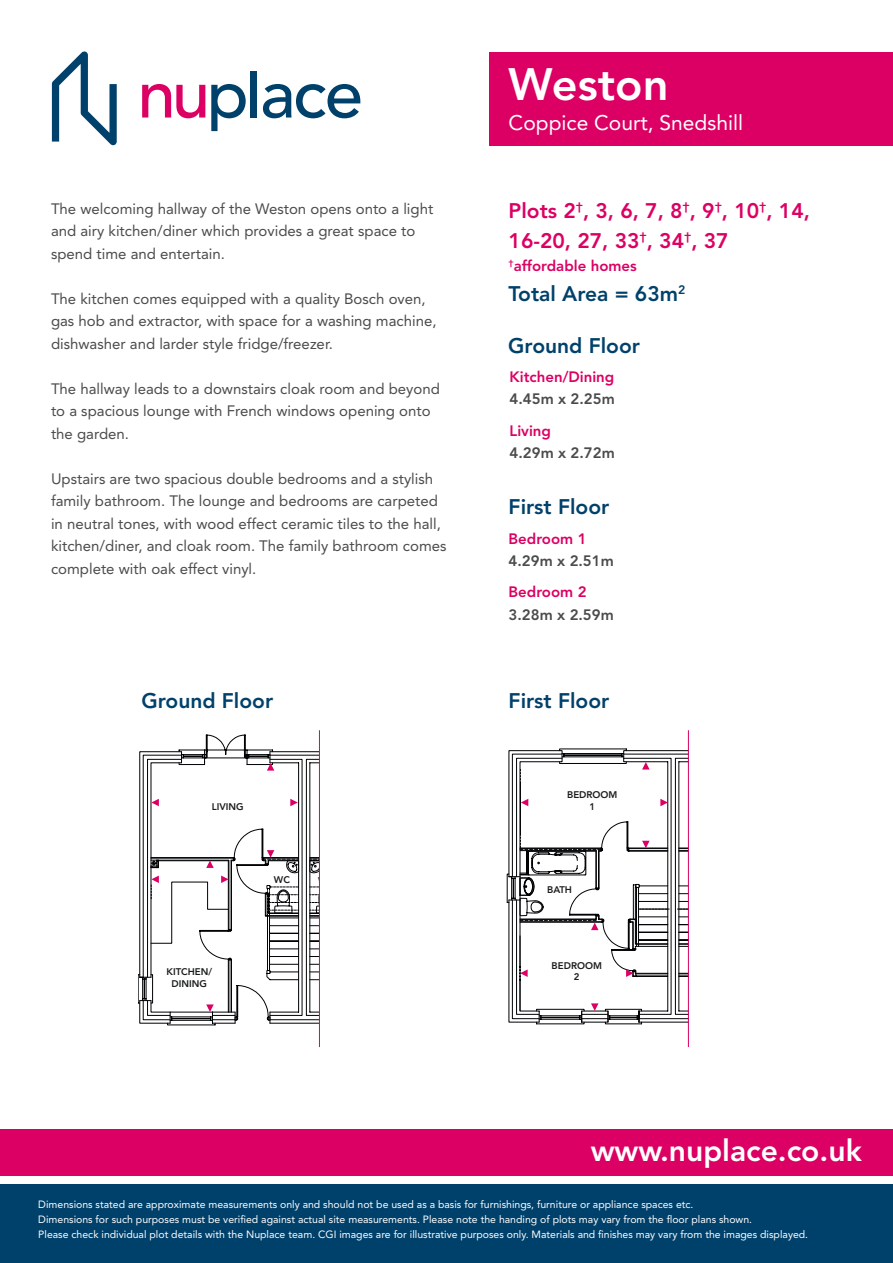
<style>
.page{position:relative;width:893px;height:1263px;background:#fff}
.page>*{position:absolute;margin:0;border:0;box-sizing:border-box;transform-origin:0 0}
.t1{font:800 45px "Avenir LT Std";color:#fff}
.t2{font:800 30px "Avenir LT Std";color:#fff}
.t3{font:800 21px "Avenir LT Std";color:#00416b}
.t4{font:800 21px/30px "Avenir LT Std";color:#dc0064}
.t5{font:21px "Avenir LT Std";color:#fff}
.t6{font:15px/22.5px "Avenir LT Std";color:#4b4b4d}
.t7{font:800 15px "Avenir LT Std";color:#dc0064}
.t8{font:800 15px "Avenir LT Std";color:#4b4b4d}
.t9{font:10.5px/15px "Avenir LT Std";color:#fff}
.t10{font:800 9.6px/11.6px "Avenir LT Std";color:#1a1d1c;text-align:center}
</style>
<div class="page">
<div style="left:0;top:1184px;width:893px;height:79px;background:#00416b"></div>
<div style="left:0;top:1129px;width:893px;height:47px;background:#dc0064"></div>
<svg style="left:52px;top:51px;width:65px;height:94px"></svg>
<svg style="left:142px;top:84px;width:63px;height:34px"></svg>
<svg style="left:211px;top:84px;width:35px;height:47px"></svg>
<div style="left:250px;top:71px;width:7px;height:47px;background:#00416b"></div>
<svg style="left:263px;top:84px;width:97px;height:34px"></svg>
<div style="left:489px;top:52px;width:404px;height:93px;background:#dc0064"></div>
<hr style="left:711px;top:887px;width:1px;height:32px;background:#000204">
<hr style="left:713px;top:885px;width:1px;height:34px;background:#000204">
<svg style="left:506px;top:753px;width:182px;height:266px"></svg>
<hr style="left:520px;top:783px;width:1px;height:51px;background:#000204">
<svg style="left:520px;top:769px;width:1px;height:14px"></svg>
<hr style="left:520px;top:980px;width:1px;height:31px;background:#000204">
<svg style="left:660px;top:799px;width:8px;height:7px"></svg>
<svg style="left:559px;top:749px;width:129px;height:20px"></svg>
<svg style="left:521px;top:799px;width:7px;height:7px"></svg>
<svg style="left:536px;top:1003px;width:106px;height:21px"></svg>
<svg style="left:138px;top:735px;width:181px;height:290px"></svg>
<svg style="left:507px;top:821px;width:181px;height:159px"></svg>
<hr style="left:319px;top:730px;width:1px;height:317px;background:#dc0064">
<hr style="left:688px;top:730px;width:1px;height:317px;background:#dc0064">
<p class="t6" style="left:51px;top:198px;width:384px">The welcoming hallway of the Weston opens onto a light and airy kitchen/diner which provides a great space to spend time and entertain.</p>
<p class="t6" style="left:51px;top:288px;width:387px">The kitchen comes equipped with a quality Bosch oven, gas hob and extractor, with space for a washing machine, dishwasher and larder style fridge/freezer.</p>
<p class="t6" style="left:51px;top:378px;width:390px">The hallway leads to a downstairs cloak room and beyond to a spacious lounge with French windows opening onto the garden.</p>
<p class="t6" style="left:51px;top:468px;width:397px">Upstairs are two spacious double bedrooms and a stylish family bathroom. The lounge and bedrooms are carpeted in neutral tones, with wood effect ceramic tiles to the hall, kitchen/diner, and cloak room. The family bathroom comes complete with oak effect vinyl.</p>
<h1 class="t1" style="left:509px;top:57px;width:161px">Weston</h1>
<h3 class="t5" style="left:509px;top:110px;width:236px">Coppice Court, Snedshill</h3>
<h3 class="t4" style="left:509px;top:196px;width:303px">Plots 2<sup>†</sup>, 3, 6, 7, 8<sup>†</sup>, 9<sup>†</sup>, 10<sup>†</sup>, 14,<br>16-20, 27, 33<sup>†</sup>, 34<sup>†</sup>, 37</h3>
<p class="t7" style="left:509px;top:257px;width:130px"><sup>†</sup>affordable homes</p>
<h3 class="t3" style="left:509px;top:281px;width:178px">Total Area = 63m<sup>2</sup></h3>
<h3 class="t3" style="left:508px;top:334px;width:133px">Ground Floor</h3>
<p class="t7" style="left:510px;top:368px;width:106px">Kitchen/Dining</p>
<p class="t8" style="left:510px;top:390px;width:107px">4.45m x 2.25m</p>
<p class="t7" style="left:510px;top:421px;width:43px">Living</p>
<p class="t8" style="left:510px;top:444px;width:107px">4.29m x 2.72m</p>
<h3 class="t3" style="left:509px;top:494px;width:102px">First Floor</h3>
<p class="t7" style="left:509px;top:529px;width:80px">Bedroom 1</p>
<p class="t8" style="left:509px;top:552px;width:107px">4.29m x 2.51m</p>
<p class="t7" style="left:509px;top:583px;width:80px">Bedroom 2</p>
<p class="t8" style="left:509px;top:605px;width:107px">3.28m x 2.59m</p>
<h3 class="t3" style="left:141px;top:688px;width:133px">Ground Floor</h3>
<h3 class="t3" style="left:509px;top:688px;width:102px">First Floor</h3>
<p class="t10" style="left:212px;top:800px;width:33px">LIVING</p>
<p class="t10" style="left:274px;top:874px;width:17px">WC</p>
<p class="t10" style="left:318px;top:874px;width:17px">WC</p>
<p class="t10" style="left:166px;top:966px;width:47px">KITCHEN/<br>DINING</p>
<p class="t10" style="left:567px;top:789px;width:52px">BEDROOM<br>1</p>
<p class="t10" style="left:547px;top:884px;width:26px">BATH</p>
<p class="t10" style="left:552px;top:960px;width:52px">BEDROOM<br>2</p>
<h2 class="t2" style="left:591px;top:1133px;width:273px">www.nuplace.co.uk</h2>
<p class="t9" style="left:38px;top:1197px;width:771px">Dimensions stated are approximate measurements only and should not be used as a basis for furnishings, furniture or appliance spaces etc.<br>Dimensions for such purposes must be verified against actual site measurements. Please note the handing of plots may vary from the floor plans shown.<br>Please check individual plot details with the Nuplace team. CGI images are for illustrative purposes only. Materials and finishes may vary from the images displayed.</p>
</div>
